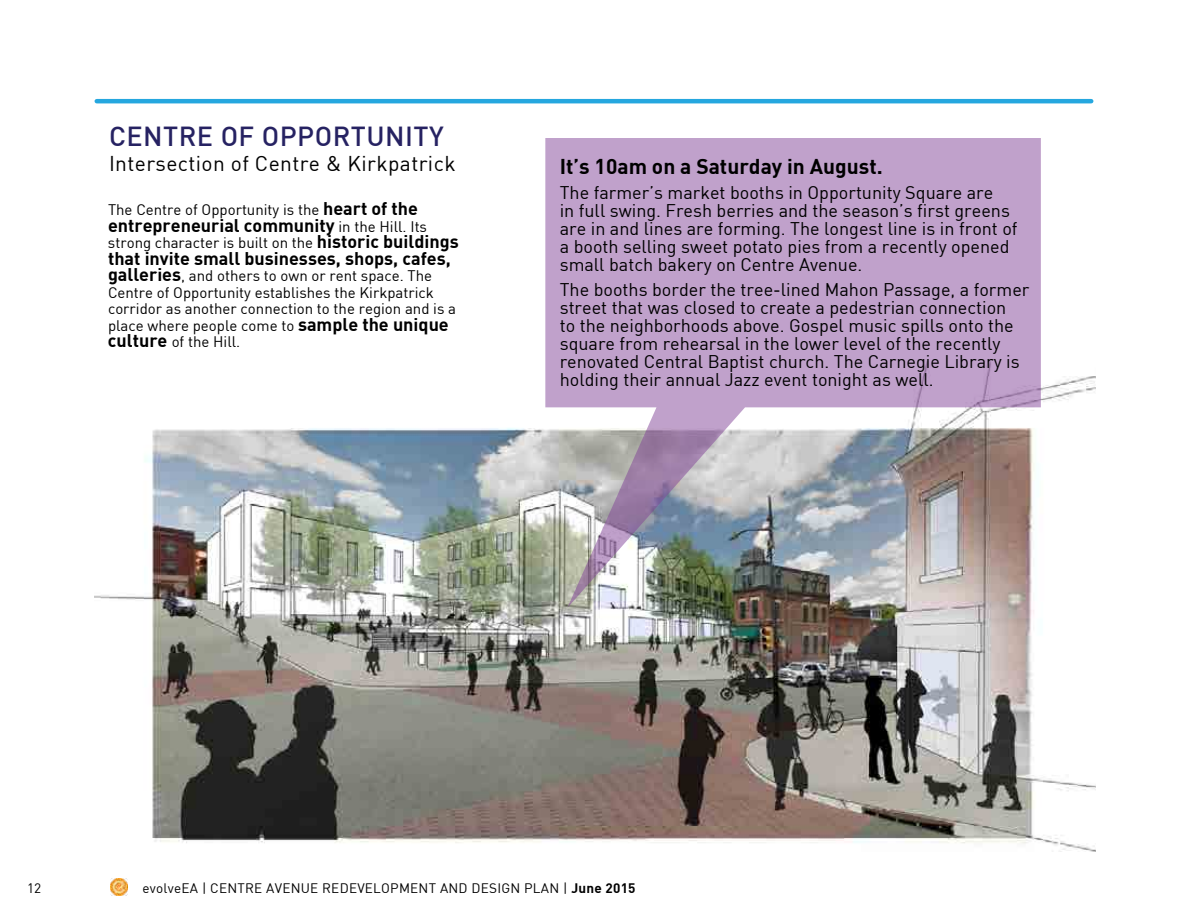
<style>
.page{position:relative;width:1188px;height:918px;background:#fff}
.page>*{position:absolute;margin:0;border:0;box-sizing:border-box;transform-origin:0 0}
.t1{font:500 27px "DIN";letter-spacing:.02em;color:#262262}
.t2{font:21px "DIN";letter-spacing:.02em;color:#000}
.t3{font:700 21px "DIN";color:#000}
.t4{font:18px/18px "DIN";color:#000}
.t5{font:700 18px "DIN";color:#000}
.t6{font:15px/16.5px "DIN";color:#000}
.t7{font:13.5px "DIN";letter-spacing:.02em;color:#000}
.s1{font-weight:700;font-size:18px}
.s2{font-weight:400;font-size:15px}
.s3{font-weight:700}
</style>
<div class="page">
<img style="left:110px;top:879px;width:17px;height:17px">
<img style="left:94px;top:376px;width:1001px;height:476px">
<hr style="left:97px;top:99px;width:994px;height:4px;background:#25a7df">
<img style="left:545px;top:138px;width:496px;height:470px">
<h1 class="t1" style="left:109px;top:119px;width:336px">CENTRE OF OPPORTUNITY</h1>
<p class="t2" style="left:109px;top:150px;width:348px">Intersection of Centre &amp; Kirkpatrick</p>
<p class="t6" style="left:108px;top:201px;width:312px">The Centre of Opportunity is the <span class="s1">heart of the</span></p>
<p class="t5" style="left:108px;top:213px;width:321px">entrepreneurial community <span class="s2">in the Hill. Its</span></p>
<p class="t6" style="left:108px;top:234px;width:352px">strong character is built on the <span class="s1">historic buildings</span></p>
<p class="t5" style="left:108px;top:246px;width:344px">that invite small businesses, shops, cafes,</p>
<p class="t6" style="left:108px;top:267px;width:350px"><span class="s1">galleries</span>, and others to own or rent space. The Centre of Opportunity establishes the Kirkpatrick corridor as another connection to the region and is a place where people come to <span class="s1">sample the unique culture</span> of the Hill.</p>
<p class="t3" style="left:560px;top:153px;width:325px">It’s 10am on a Saturday in August.</p>
<p class="t4" style="left:560px;top:183px;width:459px">The farmer’s market booths in Opportunity Square are<br>in full swing. Fresh berries and the season’s first greens are in and lines are forming. The longest line is in front of a booth selling sweet potato pies from a recently opened small batch bakery on Centre Avenue.</p>
<p class="t4" style="left:560px;top:280px;width:471px">The booths border the tree-lined Mahon Passage, a former street that was closed to create a pedestrian connection<br>to the neighborhoods above. Gospel music spills onto the square from rehearsal in the lower level of the recently renovated Central Baptist church. The Carnegie Library is holding their annual Jazz event tonight as well.</p>
<p class="t7" style="left:27px;top:879px;width:16px">12</p>
<p class="t7" style="left:143px;top:879px;width:495px">evolveEA | CENTRE AVENUE REDEVELOPMENT AND DESIGN PLAN | <span class="s3">June 2015</span></p>
</div>
